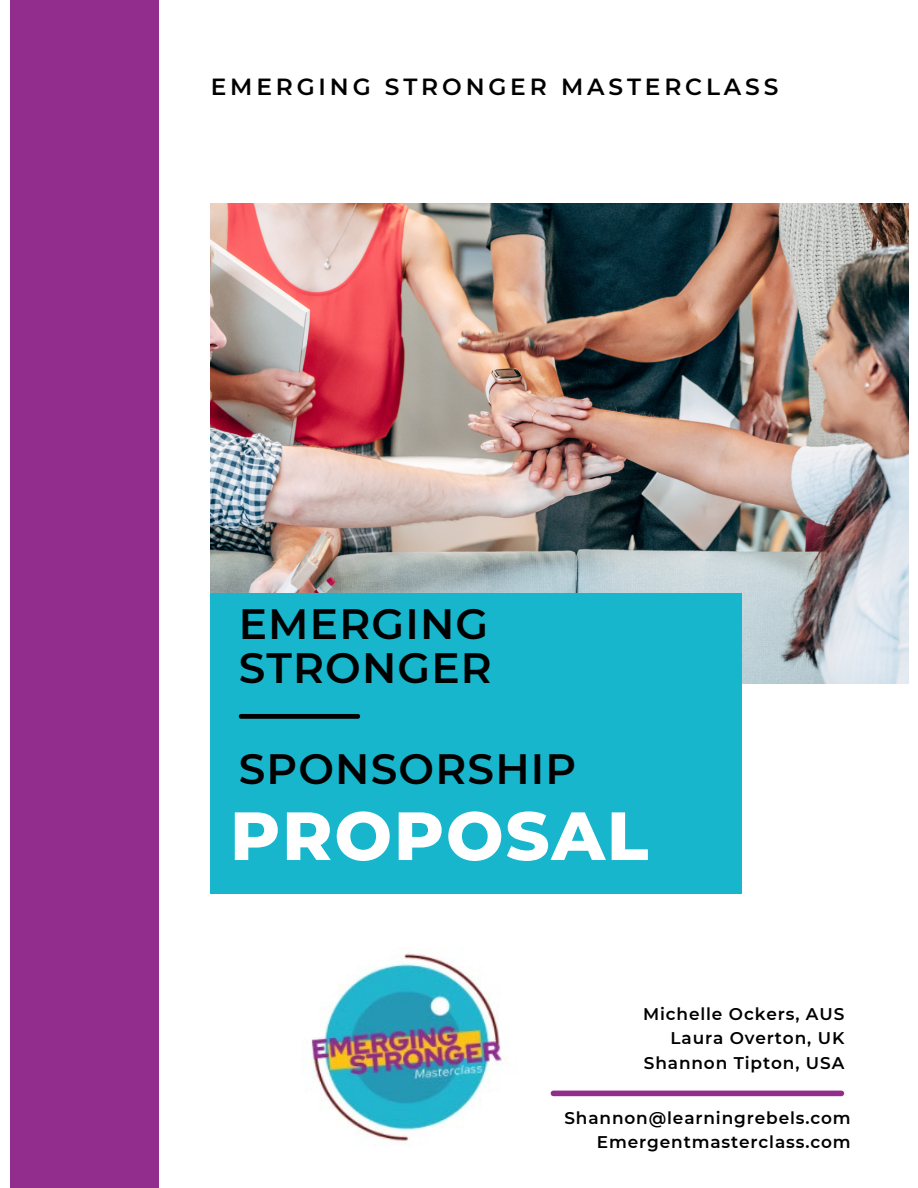
<style>
.page{position:relative;width:918px;height:1188px;background:#fff}
.page>*{position:absolute;margin:0;border:0;box-sizing:border-box;transform-origin:0 0}
.t1{font:800 68.1px "Montserrat";letter-spacing:.03em;color:#fff}
.t2{font:600 42.3px/43.8px "Montserrat";letter-spacing:.03em;color:#000}
.t3{font:600 23.4px "Montserrat";letter-spacing:.165em;color:#000}
.t4{font:600 16.95px "Montserrat";letter-spacing:.05em;color:#000}
</style>
<div class="page">
<img style="left:211px;top:204px;width:697px;height:479px">
<div style="left:211px;top:594px;width:531px;height:300px;background:#17b6cd"></div>
<div style="left:10px;top:0;width:149px;height:1188px;background:#922d8e"></div>
<div style="left:241px;top:714px;width:117px;height:5px;background:#000"></div>
<img style="left:286px;top:931px;width:242px;height:242px;border-radius:50%">
<div style="left:553px;top:1091px;width:288px;height:5px;background:#922d8e"></div>
<p class="t3" style="left:211px;top:72px;width:569px">EMERGING STRONGER MASTERCLASS</p>
<p class="t2" style="left:239px;top:602px;width:255px">EMERGING<br>STRONGER</p>
<p class="t2" style="left:239px;top:747px;width:339px">SPONSORSHIP</p>
<p class="t1" style="left:230px;top:794px;width:420px">PROPOSAL</p>
<p class="t4" style="left:643px;top:1003px;width:203px">Michelle Ockers, AUS</p>
<p class="t4" style="left:671px;top:1028px;width:175px">Laura Overton, UK</p>
<p class="t4" style="left:644px;top:1052px;width:202px">Shannon Tipton, USA</p>
<p class="t4" style="left:564px;top:1108px;width:288px">Shannon@learningrebels.com</p>
<p class="t4" style="left:597px;top:1132px;width:255px">Emergentmasterclass.com</p>
</div>
